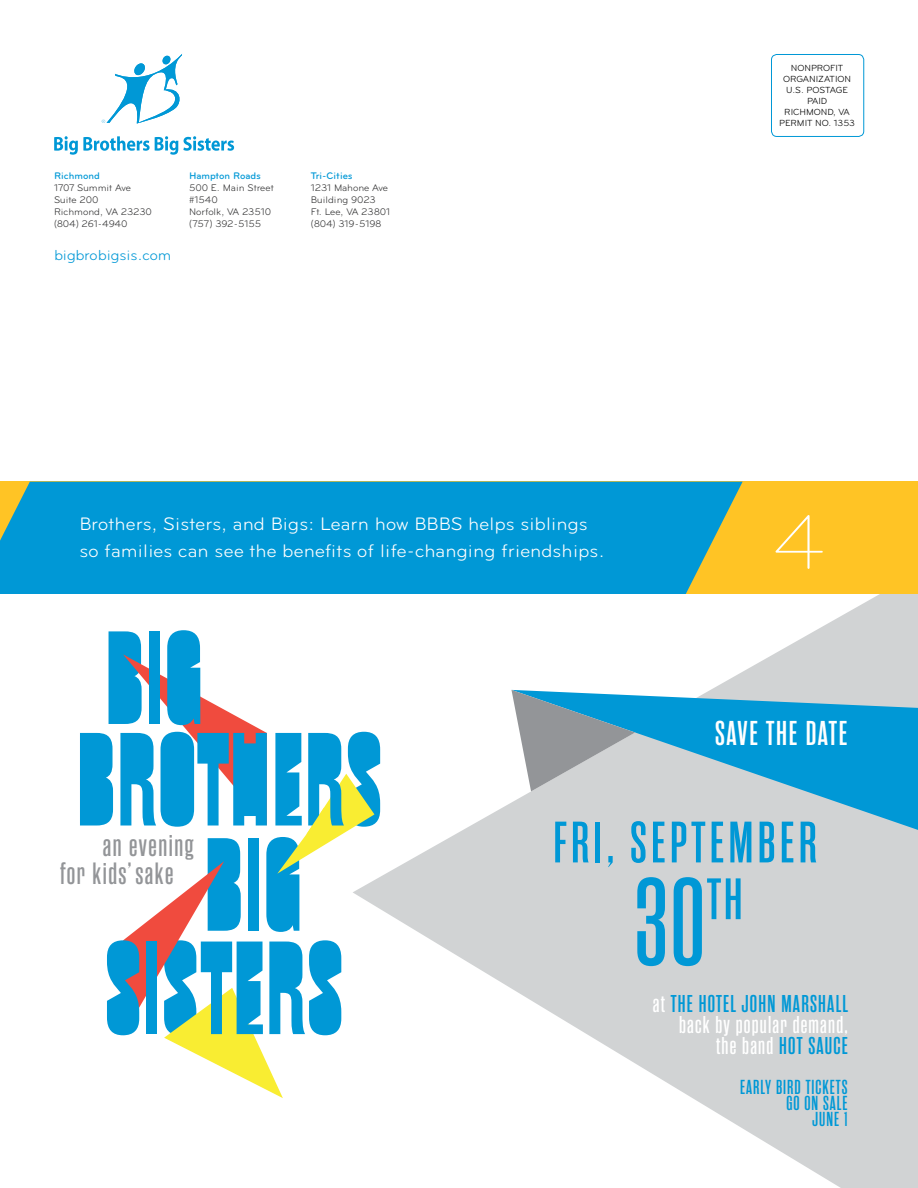
<style>
.page{position:relative;width:918px;height:1188px;background:#fff}
.page>*{position:absolute;margin:0;border:0;box-sizing:border-box;transform-origin:0 0}
.t1{font:600 123.9px "Rama Gothic M";color:#0098d6}
.t2{font:300 78.9px "Bryant";color:#fff}
.t3{font:600 58.2px "Rama Gothic M";letter-spacing:.075em;color:#0098d6}
.t4{font:600 34.5px "Rama Gothic M";letter-spacing:.05em;color:#fff}
.t5{font:600 30.75px/28.2px "Rama Gothic M";letter-spacing:.05em;color:#939598}
.t6{font:600 24.3px/20.4px "Rama Gothic M";letter-spacing:.05em;color:#fff;text-align:right}
.t7{font:600 24.3px "Rama Gothic M";letter-spacing:.05em;color:#0098d6}
.t8{font:600 20.25px/16.2px "Rama Gothic M";letter-spacing:.05em;color:#0098d6;text-align:right}
.t9{font:18.75px/27.6px "Bryant";letter-spacing:.01em;color:#fff}
.t10{font:15px "Bryant";color:#0098d6}
.t11{font:9.9px/11.9px "Bryant";letter-spacing:-.015em;color:#333334}
.t12{font:500 9.9px "Bryant";color:#0098d6}
.t13{font:9.15px/11.1px "Bryant";color:#000;text-align:center}
.s1{color:#fff}
.s2{color:#0098d6}
</style>
<div class="page">
<div style="left:771px;top:54px;width:93px;height:83px;border:1px solid #0098d6;border-radius:5px"></div>
<svg style="left:102px;top:54px;width:80px;height:69px"></svg>
<svg style="left:54px;top:136px;width:180px;height:19px"></svg>
<svg style="left:80px;top:630px;width:273px;height:468px"></svg>
<svg style="left:353px;top:594px;width:565px;height:594px;fill:#d1d3d4"></svg>
<svg style="left:511px;top:690px;width:407px;height:140px;background:#68b5d5"></svg>
<svg style="left:511px;top:690px;width:124px;height:101px;background:#93b0bd"></svg>
<div style="left:0;top:482px;width:918px;height:112px;background:#ffc425"></div>
<div style="left:0;top:482px;width:743px;height:112px;background:#0098d6"></div>
<p class="t12" style="left:54px;top:171px;width:48px">Richmond</p>
<p class="t11" style="left:54px;top:182px;width:99px">1707 Summit Ave<br>Suite 200<br>Richmond, VA 23230 (804) 261-4940</p>
<h3 class="t10" style="left:54px;top:247px;width:119px">bigbrobigsis.com</h3>
<p class="t12" style="left:189px;top:171px;width:73px">Hampton Roads</p>
<p class="t11" style="left:189px;top:182px;width:86px">500 E. Main Street #1540<br>Norfolk, VA 23510 (757) 392-5155</p>
<p class="t12" style="left:311px;top:171px;width:43px">Tri-Cities</p>
<p class="t11" style="left:311px;top:182px;width:81px">1231 Mahone Ave<br>Building 9023<br>Ft. Lee, VA 23801 (804) 319-5198</p>
<h3 class="t9" style="left:79px;top:510px;width:527px">Brothers, Sisters, and Bigs: Learn how BBBS helps siblings so families can see the benefits of life-changing friendships.</h3>
<p class="t13" style="left:779px;top:62px;width:77px">NONPROFIT<br>ORGANIZATION<br>U.S. POSTAGE<br>PAID<br>RICHMOND, VA<br>PERMIT NO. 1353</p>
<h2 class="t2" style="left:772px;top:498px;width:55px">4</h2>
<h3 class="t4" style="left:715px;top:716px;width:134px">SAVE THE DATE</h3>
<h3 class="t5" style="left:60px;top:832px;width:135px;text-indent:43px">an evening for kids’sake</h3>
<h3 class="t3" style="left:553px;top:813px;width:265px">FRI, SEPTEMBER</h3>
<h1 class="t1" style="left:635px;top:860px;width:109px">30<sup>TH</sup></h1>
<h3 class="t7" style="left:653px;top:992px;width:197px"><span class="s1">at</span> THE HOTEL JOHN MARSHALL</h3>
<h3 class="t6" style="left:679px;top:1015px;width:170px">back by popular demand, the band <span class="s2">HOT SAUCE</span></h3>
<h3 class="t8" style="left:740px;top:1079px;width:109px">EARLY BIRD TICKETS<br>GO ON SALE<br>JUNE 1</h3>
</div>
